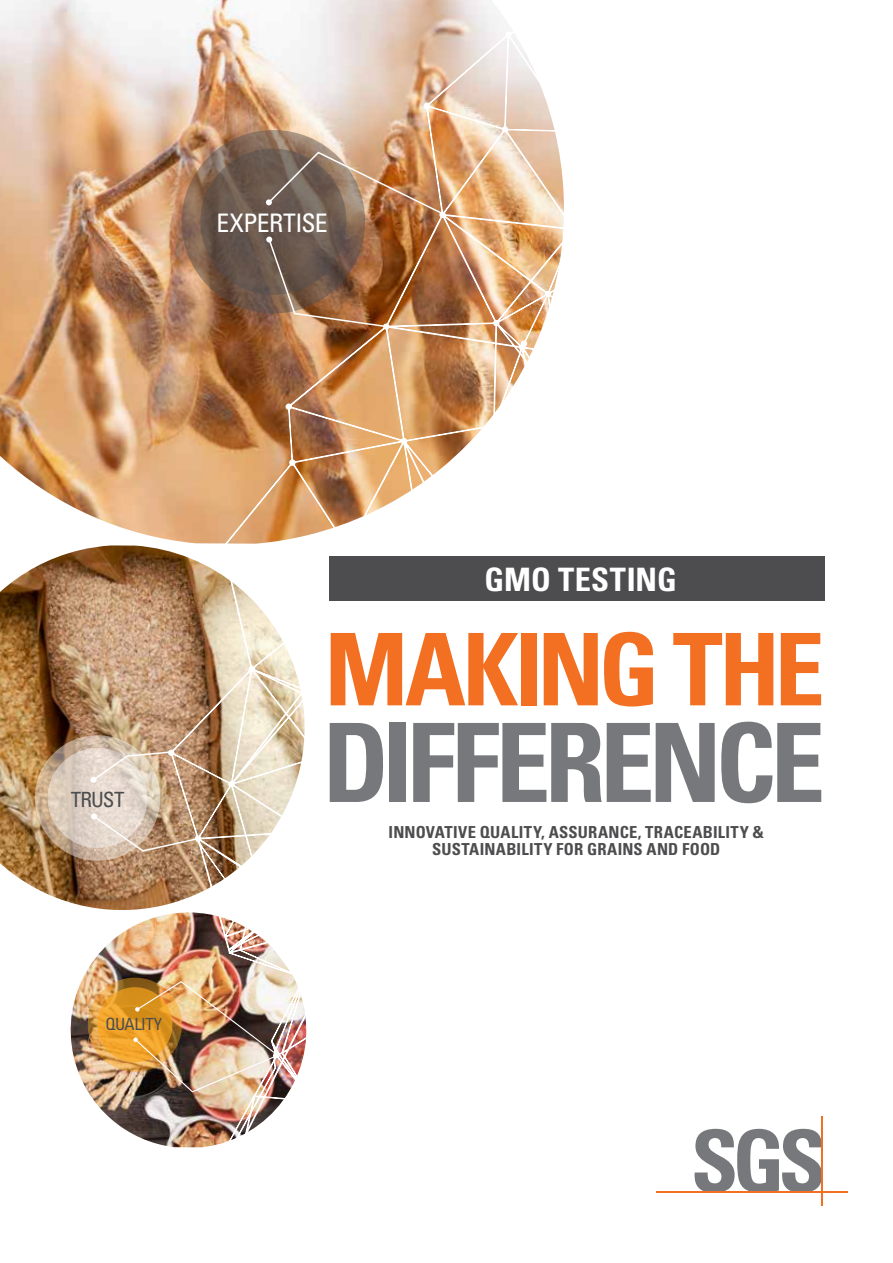
<style>
.page{position:relative;width:893px;height:1263px;background:#fff}
.page>*{position:absolute;margin:0;border:0;box-sizing:border-box;transform-origin:0 0}
.t1{font:700 condensed 109.35px "Univers LT";letter-spacing:-.05em;color:#77787b}
.t2{font:700 condensed 100.2px "Univers LT";letter-spacing:-.04em;color:#f36f21}
.t3{font:700 condensed 32.25px "Univers LT";letter-spacing:.005em;color:#fff}
.t4{font:condensed 25.5px "Univers LT";letter-spacing:-.02em;color:#fff}
.t5{font:condensed 21px "Univers LT";letter-spacing:-.04em;color:#4d4d4f}
.t6{font:condensed 16.8px "Univers LT";letter-spacing:-.035em;color:#4d4d4f}
.t7{font:700 condensed 16.5px/16.5px "Univers LT";letter-spacing:.02em;color:#4d4d4f;text-align:center}
</style>
<div class="page">
<svg style="left:694px;top:1129px;width:128px;height:62px"></svg>
<hr style="left:656px;top:1191px;width:191px;height:2px;background:#f36f21">
<hr style="left:822px;top:1116px;width:1px;height:90px;background:#f36f21">
<img style="left:0;top:545px;width:168px;height:365px">
<svg style="left:35px;top:735px;width:125px;height:126px;background:#c5ad95"></svg>
<svg style="left:48px;top:748px;width:100px;height:100px;background:#dfd1c5"></svg>
<img style="left:70px;top:914px;width:98px;height:232px">
<img style="left:0;top:0;width:168px;height:540px">
<svg style="left:88px;top:978px;width:94px;height:94px"></svg>
<svg style="left:97px;top:987px;width:75px;height:75px;background:#eba129"></svg>
<img style="left:168px;top:0;width:486px;height:1148px">
<img style="left:266px;top:237px;width:123px;height:91px">
<svg style="left:91px;top:813px;width:109px;height:39px;background:#ccb39d"></svg>
<img style="left:133px;top:980px;width:146px;height:113px">
<svg style="left:91px;top:750px;width:82px;height:33px;background:#deccba"></svg>
<div style="left:330px;top:556px;width:495px;height:44px;background:#4d4d4f"></div>
<h3 class="t4" style="left:217px;top:207px;width:112px">EXPERTISE</h3>
<p class="t5" style="left:71px;top:786px;width:55px">TRUST</p>
<p class="t6" style="left:106px;top:1013px;width:58px">QUALITY</p>
<h3 class="t3" style="left:485px;top:560px;width:194px">GMO TESTING</h3>
<h2 class="t2" style="left:325px;top:608px;width:501px">MAKING THE</h2>
<h1 class="t1" style="left:322px;top:696px;width:504px">DIFFERENCE</h1>
<p class="t7" style="left:389px;top:824px;width:377px">INNOVATIVE QUALITY, ASSURANCE, TRACEABILITY &amp;<br>SUSTAINABILITY FOR GRAINS AND FOOD</p>
</div>
